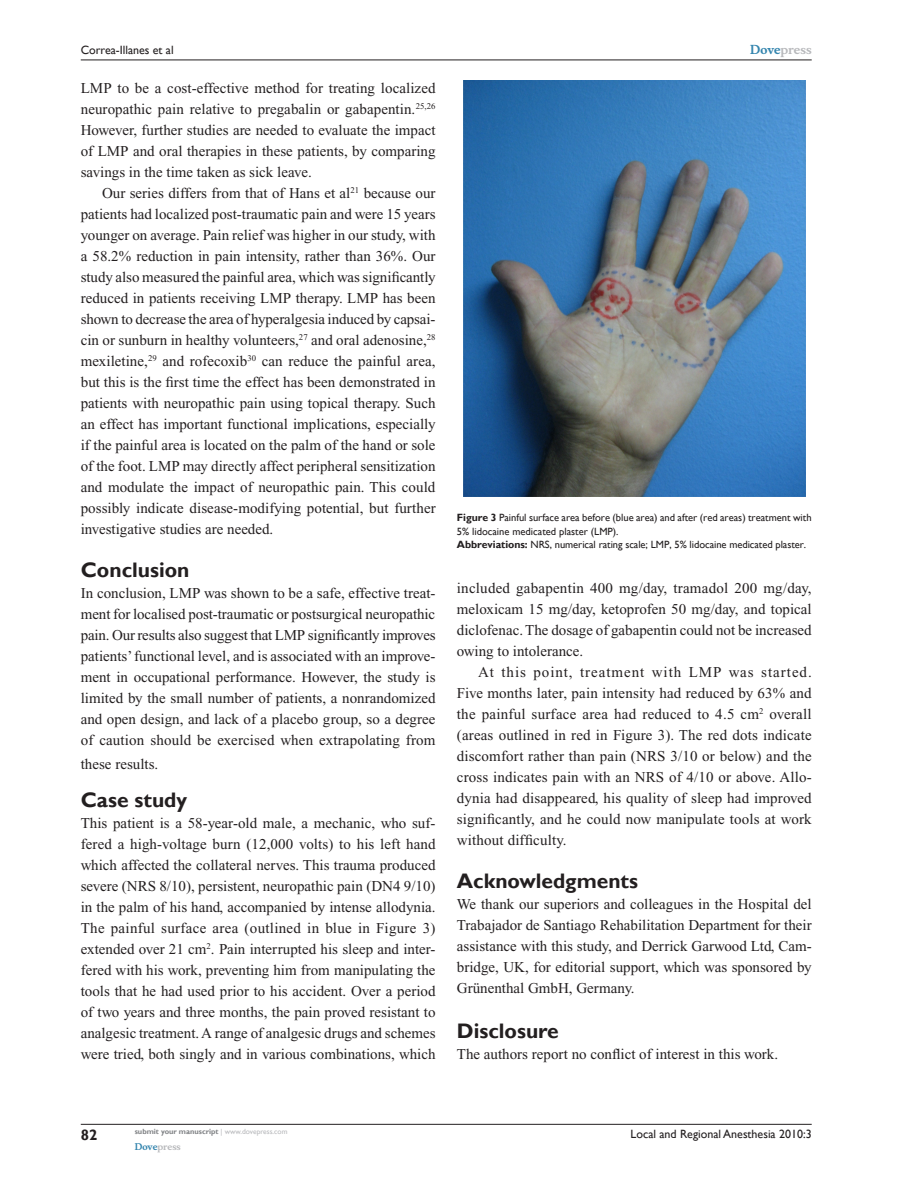
<style>
.page{position:relative;width:918px;height:1188px;background:#fff}
.page>*{position:absolute;margin:0;border:0;box-sizing:border-box;transform-origin:0 0}
.t1{font:700 21px "Gill Sans";color:#231f20}
.t2{font:15px/21px "Times New Roman";color:#231f20;text-align:justify}
.t3{font:700 15px "Gill Sans";color:#231f20}
.t4{font:12px "Gill Sans";color:#231f20}
.t5{font:700 12px "Musee";color:#b8b9bc}
.t6{font:10.5px/13.5px "Gill Sans";color:#231f20}
.t7{font:700 9px "Musee";color:#b8b9bc}
.t8{font:700 7.5px "Gill Sans";color:#808285}
.s1{color:#3485ae}
.s2{font-weight:700}
.s3{font-weight:400;color:#b8b9bc}
</style>
<div class="page">
<hr style="left:81px;top:1124px;width:731px;height:1px;background:#231f20">
<hr style="left:81px;top:60px;width:731px;height:1px;background:#231f20">
<img style="left:463px;top:81px;width:342px;height:415px">
<p class="t4" style="left:81px;top:43px;width:94px">Correa-Illanes et al</p>
<p class="t2" style="left:81px;top:77px;width:356px">LMP to be a cost-effective method for treating localized neuropathic pain relative to pregabalin or gabapentin.<sup>25,26<br></sup>However, further studies are needed to evaluate the impact of LMP and oral therapies in these patients, by comparing savings in the time taken as sick leave.</p>
<p class="t2" style="left:81px;top:182px;width:356px;text-indent:21px">Our series differs from that of Hans et al<sup>21</sup> because our patients had localized post-traumatic pain and were 15 years younger on average. Pain relief was higher in our study, with a 58.2% reduction in pain intensity, rather than 36%. Our study also measured the painful area, which was significantly reduced in patients receiving LMP therapy. LMP has been shown to decrease the area of hyperalgesia induced by capsai&shy;cin or sunburn in healthy volunteers,<sup>27</sup> and oral adenosine,<sup>28 </sup>mexiletine,<sup>29</sup> and rofecoxib<sup>30</sup> can reduce the painful area, but this is the first time the effect has been demonstrated in patients with neuropathic pain using topical therapy. Such an effect has important functional implications, especially if the painful area is located on the palm of the hand or sole of the foot. LMP may directly affect peripheral sensitization and modulate the impact of neuropathic pain. This could possibly indicate disease-modifying potential, but further investigative studies are needed.</p>
<h1 class="t1" style="left:81px;top:557px;width:110px">Conclusion</h1>
<p class="t2" style="left:81px;top:583px;width:356px">In conclusion, LMP was shown to be a safe, effective treat&shy;ment for localised post-traumatic or postsurgical neuropathic pain. Our results also suggest that LMP significantly improves patients’ functional level, and is associated with an improve&shy;ment in occupational performance. However, the study is limited by the small number of patients, a nonrandomized and open design, and lack of a placebo group, so a degree of caution should be exercised when extrapolating from</p>
<p class="t2" style="left:81px;top:754px;width:79px">these results.</p>
<h1 class="t1" style="left:81px;top:787px;width:108px">Case study</h1>
<p class="t2" style="left:81px;top:812px;width:356px">This patient is a 58-year-old male, a mechanic, who suf&shy;fered a high-voltage burn (12,000 volts) to his left hand which affected the collateral nerves. This trauma produced severe (NRS 8/10), persistent, neuropathic pain (DN4 9/10) in the palm of his hand, accompanied by intense allodynia.<br>The painful surface area (outlined in blue in Figure 3) extended over 21 cm<sup>2</sup>. Pain interrupted his sleep and inter&shy;fered with his work, preventing him from manipulating the tools that he had used prior to his accident. Over a period of two years and three months, the pain proved resistant to analgesic treatment. A range of analgesic drugs and schemes were tried, both singly and in various combinations, which</p>
<p class="t5" style="left:750px;top:43px;width:63px"><span class="s1">Dove</span>press</p>
<p class="t6" style="left:457px;top:511px;width:356px"><span class="s2">Figure 3</span> Painful surface area before (blue area) and after (red areas) treatment with<br>5% lidocaine medicated plaster (LMP).<br><span class="s2">Abbreviations:</span> NRS, numerical rating scale; LMP, 5% lidocaine medicated plaster.</p>
<p class="t2" style="left:457px;top:577px;width:356px">included gabapentin 400 mg/day, tramadol 200 mg/day, meloxicam 15 mg/day, ketoprofen 50 mg/day, and topical diclofenac. The dosage of gabapentin could not be increased owing to intolerance.</p>
<p class="t2" style="left:457px;top:661px;width:356px;text-indent:21px">At this point, treatment with LMP was started.<br>Five months later, pain intensity had reduced by 63% and the painful surface area had reduced to 4.5 cm<sup>2</sup> overall (areas outlined in red in Figure 3). The red dots indicate discomfort rather than pain (NRS 3/10 or below) and the cross indicates pain with an NRS of 4/10 or above. Allo&shy;dynia had disappeared, his quality of sleep had improved significantly, and he could now manipulate tools at work without difficulty.</p>
<h1 class="t1" style="left:457px;top:869px;width:183px">Acknowledgments</h1>
<p class="t2" style="left:457px;top:894px;width:356px">We thank our superiors and colleagues in the Hospital del Trabajador de Santiago Rehabilitation Department for their assistance with this study, and Derrick Garwood Ltd, Cam&shy;bridge, UK, for editorial support, which was sponsored by Grünenthal GmbH, Germany.</p>
<h1 class="t1" style="left:457px;top:1018px;width:103px">Disclosure</h1>
<p class="t2" style="left:457px;top:1043px;width:323px">The authors report no conflict of interest in this work.</p>
<p class="t3" style="left:81px;top:1126px;width:18px">82</p>
<p class="t8" style="left:135px;top:1127px;width:154px">submit your manuscript <span class="s3">| www.dovepress.com</span></p>
<p class="t7" style="left:135px;top:1141px;width:48px"><span class="s1">Dove</span>press</p>
<p class="t4" style="left:631px;top:1127px;width:183px">Local and Regional Anesthesia 2010:3</p>
</div>
